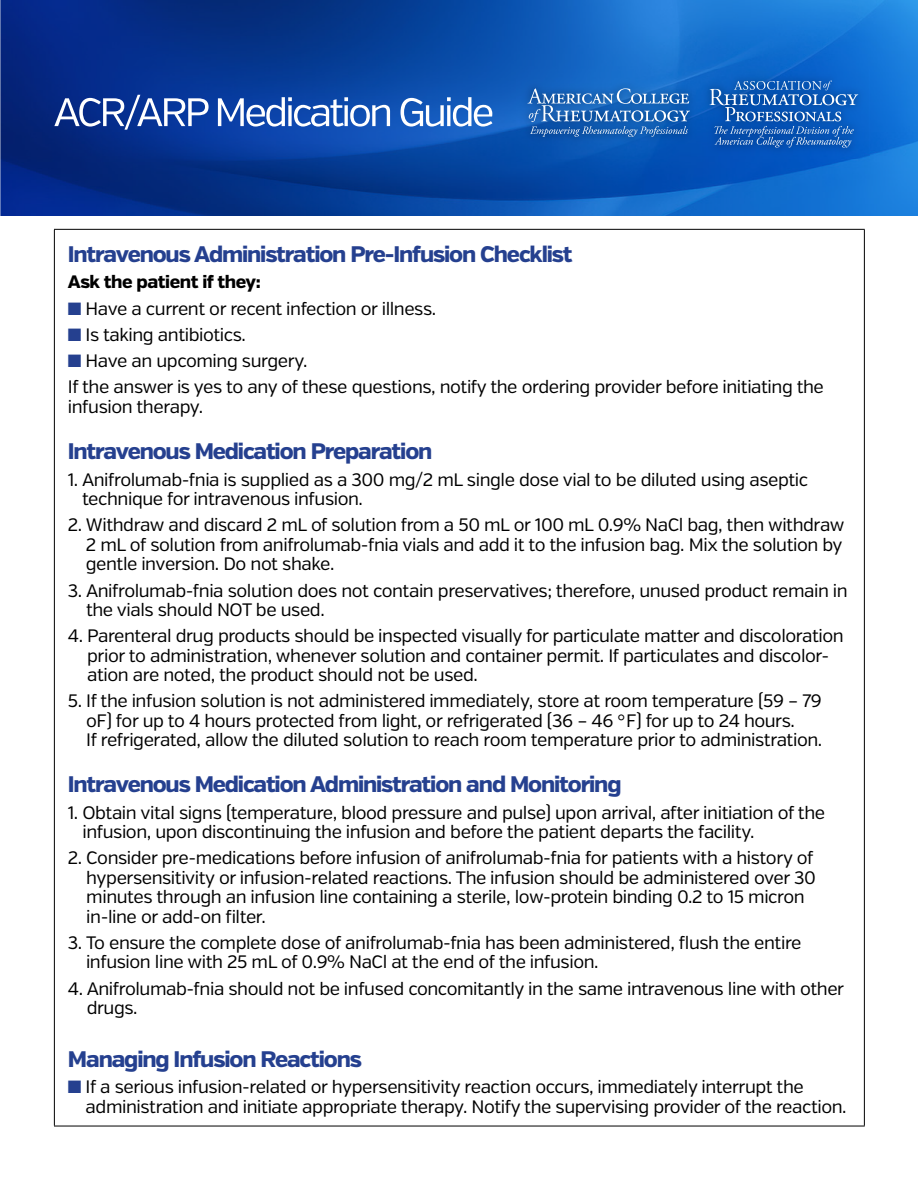
<style>
.page{position:relative;width:918px;height:1188px;background:#fff}
.page>*{position:absolute;margin:0;border:0;box-sizing:border-box;transform-origin:0 0}
.t1{font:800 22.5px "Verb";letter-spacing:-.05em;color:#25408f}
.t2{font:18px/19.5px "Verb";letter-spacing:-.025em;color:#000}
.t3{font:800 18px "Verb";letter-spacing:-.025em;color:#000}
.s1{color:#25408f}
</style>
<div class="page">
<img style="left:0;top:0;width:918px;height:216px">
<img style="left:516px;top:69px;width:353px;height:90px">
<svg style="left:528px;top:88px;width:162px;height:49px;background:#3977be"></svg>
<svg style="left:710px;top:81px;width:148px;height:67px;background:#2c6dbe"></svg>
<svg style="left:54px;top:95px;width:155px;height:35px"></svg>
<svg style="left:218px;top:97px;width:172px;height:30px"></svg>
<svg style="left:401px;top:97px;width:91px;height:30px"></svg>
<hr style="left:54px;top:229px;width:811px;height:1px;background:#000">
<hr style="left:54px;top:230px;width:1px;height:896px;background:#000">
<hr style="left:864px;top:230px;width:1px;height:896px;background:#000">
<hr style="left:54px;top:1126px;width:811px;height:1px;background:#000">
<p class="t1" style="left:68px;top:240px;width:506px">Intravenous Administration Pre-Infusion Checklist</p>
<p class="t3" style="left:68px;top:271px;width:195px">Ask the patient if they:</p>
<p class="t2" style="left:68px;top:299px;width:370px"><span class="s1">■</span> Have a current or recent infection or illness.</p>
<p class="t2" style="left:68px;top:325px;width:179px"><span class="s1">■</span> Is taking antibiotics.</p>
<p class="t2" style="left:68px;top:348px;width:758px;line-height:26.2px"><span class="s1">■</span> Have an upcoming surgery.<br>If the answer is yes to any of these questions, notify the ordering provider before initiating the</p>
<p class="t2" style="left:68px;top:397px;width:137px">infusion therapy.</p>
<p class="t1" style="left:68px;top:438px;width:366px">Intravenous Medication Preparation</p>
<p class="t2" style="left:82px;top:470px;width:728px;text-indent:-14px">1. Anifrolumab-fnia is supplied as a 300 mg/2 mL single dose vial to be diluted using aseptic technique for intravenous infusion.</p>
<p class="t2" style="left:86px;top:516px;width:760px;text-align:justify;text-indent:-18px">2. Withdraw and discard 2 mL of solution from a 50 mL or 100 mL 0.9% NaCl bag, then withdraw 2 mL of solution from anifrolumab-fnia vials and add it to the infusion bag. Mix the solution by gentle inversion. Do not shake.</p>
<p class="t2" style="left:86px;top:581px;width:763px;text-indent:-18px">3. Anifrolumab-fnia solution does not contain preservatives; therefore, unused product remain in the vials should NOT be used.</p>
<p class="t2" style="left:87px;top:626px;width:758px;text-indent:-19px">4. Parenteral drug products should be inspected visually for particulate matter and discoloration prior to administration, whenever solution and container permit. If particulates and discolor&shy;ation are noted, the product should not be used.</p>
<p class="t2" style="left:86px;top:692px;width:738px;text-indent:-18px">5. If the infusion solution is not administered immediately, store at room temperature (59 – 79 oF) for up to 4 hours protected from light, or refrigerated (36 – 46 °F) for up to 24 hours.<br>If refrigerated, allow the diluted solution to reach room temperature prior to administration.</p>
<p class="t1" style="left:68px;top:771px;width:555px">Intravenous Medication Administration and Monitoring</p>
<p class="t2" style="left:82px;top:803px;width:744px;text-indent:-15px">1. Obtain vital signs (temperature, blood pressure and pulse) upon arrival, after initiation of the infusion, upon discontinuing the infusion and before the patient departs the facility.</p>
<p class="t2" style="left:86px;top:849px;width:731px;text-indent:-18px">2. Consider pre-medications before infusion of anifrolumab-fnia for patients with a history of hypersensitivity or infusion-related reactions. The infusion should be administered over 30 minutes through an infusion line containing a sterile, low-protein binding 0.2 to 15 micron in-line or add-on filter.</p>
<p class="t2" style="left:86px;top:933px;width:717px;text-indent:-18px">3. To ensure the complete dose of anifrolumab-fnia has been administered, flush the entire infusion line with 25 mL of 0.9% NaCl at the end of the infusion.</p>
<p class="t2" style="left:87px;top:979px;width:759px;text-indent:-19px">4. Anifrolumab-fnia should not be infused concomitantly in the same intravenous line with other drugs.</p>
<p class="t1" style="left:68px;top:1045px;width:296px">Managing Infusion Reactions</p>
<p class="t2" style="left:86px;top:1077px;width:763px;text-indent:-18px"><span class="s1">■</span> If a serious infusion-related or hypersensitivity reaction occurs, immediately interrupt the administration and initiate appropriate therapy. Notify the supervising provider of the reaction.</p>
</div>
